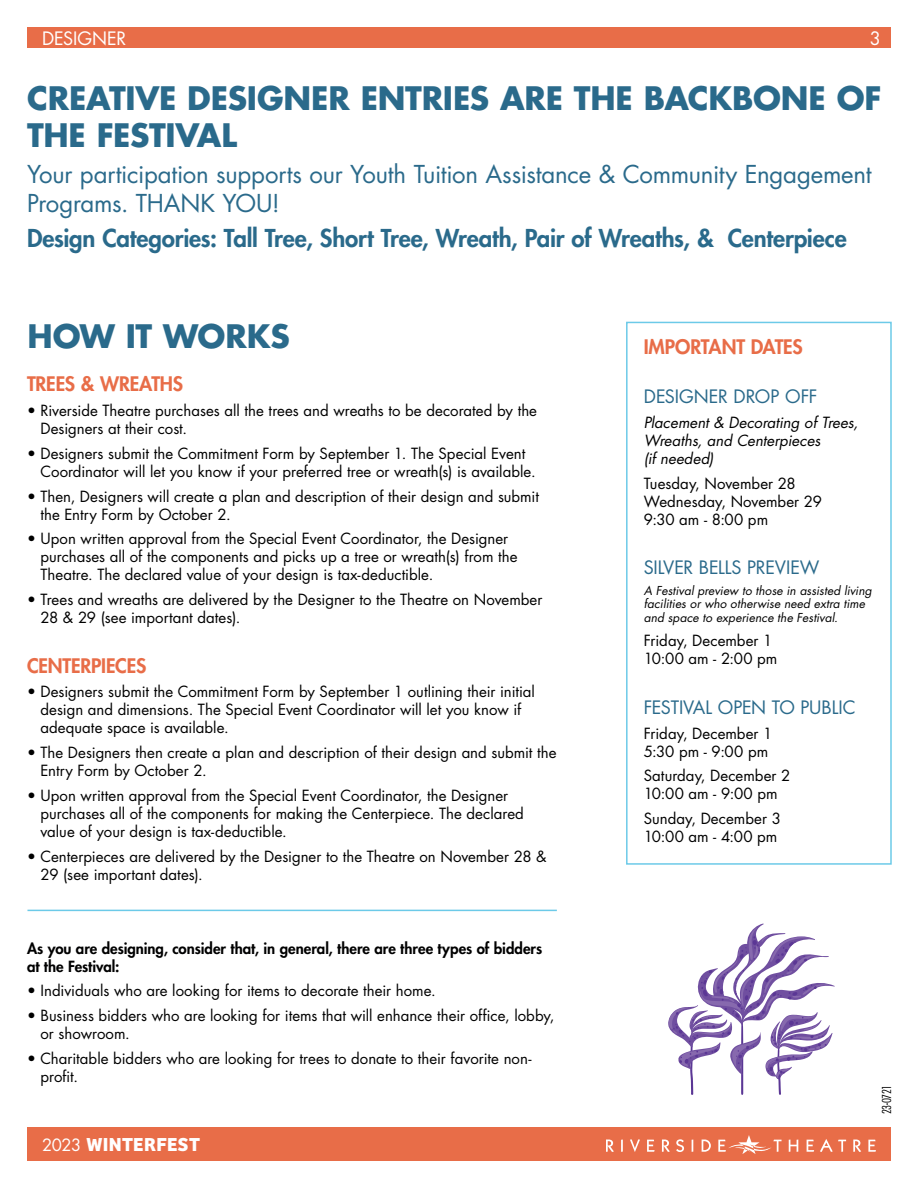
<style>
.page{position:relative;width:918px;height:1188px;background:#fff}
.page>*{position:absolute;margin:0;border:0;box-sizing:border-box;transform-origin:0 0}
.t1{font:700 31.5px/37.8px "Futura Std";letter-spacing:-.005em;color:#2a6a8b}
.t2{font:24px/28.8px "Futura Std";letter-spacing:-.01em;color:#2a6a8b}
.t3{font:800 24px "Futura Std";letter-spacing:-.01em;color:#2a6a8b}
.t4{font:800 19.5px "Futura Std";letter-spacing:-.01em;color:#e86d48}
.t5{font:700 19.5px "Bree";letter-spacing:.02em;color:#fff}
.t6{font:18px "Futura Std";letter-spacing:-.01em;color:#2a6a8b}
.t7{font:18px "Futura Std";letter-spacing:-.005em;color:#fff}
.t8{font:15px/18px "Futura Std";color:#000}
.t9{font:800 15px/18px "Futura Std";color:#000001}
.t10{font:italic 15px/18px "Futura Std";color:#000001}
.t11{font:15px/18px "Futura Std";color:#000001}
.t12{font:italic 12px/13.5px "Futura Std";letter-spacing:.005em;color:#000001}
.t13{font:300 condensed 12px "Futura Std";letter-spacing:-.04em;color:#000}
.s1{font-family:"Futura Std";font-weight:400;font-size:16.5px}
</style>
<div class="page">
<div style="left:27px;top:27px;width:864px;height:20px;background:#e86d48"></div>
<div style="left:27px;top:1127px;width:864px;height:34px;background:#e86d48"></div>
<svg style="left:606px;top:1140px;width:8px;height:12px"></svg>
<svg style="left:621px;top:1140px;width:2px;height:12px"></svg>
<svg style="left:630px;top:1139px;width:10px;height:13px"></svg>
<svg style="left:647px;top:1140px;width:8px;height:12px"></svg>
<svg style="left:662px;top:1140px;width:8px;height:12px"></svg>
<svg style="left:676px;top:1139px;width:8px;height:13px"></svg>
<svg style="left:692px;top:1140px;width:1px;height:12px"></svg>
<svg style="left:702px;top:1140px;width:9px;height:12px"></svg>
<svg style="left:789px;top:1140px;width:9px;height:12px"></svg>
<svg style="left:807px;top:1140px;width:7px;height:12px"></svg>
<svg style="left:820px;top:1139px;width:26px;height:13px"></svg>
<svg style="left:853px;top:1140px;width:8px;height:12px"></svg>
<svg style="left:868px;top:1140px;width:8px;height:12px"></svg>
<svg style="left:718px;top:1135px;width:64px;height:19px"></svg>
<hr style="left:27px;top:910px;width:530px;height:1px;background:#6ccae8">
<div style="left:626px;top:322px;width:266px;height:543px;border:2px solid #6ccae8"></div>
<svg style="left:668px;top:924px;width:167px;height:171px"></svg>
<p class="t7" style="left:42px;top:26px;width:86px">DESIGNER</p>
<p class="t7" style="left:870px;top:26px;width:13px">3</p>
<h1 class="t1" style="left:27px;top:79px;width:856px">CREATIVE DESIGNER ENTRIES ARE THE BACKBONE OF<br>THE FESTIVAL</h1>
<h2 class="t2" style="left:27px;top:160px;width:846px">Your participation supports our Youth Tuition Assistance &amp; Community Engagement<br>Programs. THANK YOU!</h2>
<h2 class="t3" style="left:27px;top:223px;width:821px">Design Categories: Tall Tree, Short Tree, Wreath, Pair of Wreaths, &amp; Centerpiece</h2>
<h1 class="t1" style="left:27px;top:317px;width:264px">HOW IT WORKS</h1>
<h3 class="t4" style="left:27px;top:372px;width:158px">TREES &amp; WREATHS</h3>
<p class="t8" style="left:40px;top:402px;width:498px;text-indent:-14px">• Riverside Theatre purchases all the trees and wreaths to be decorated by the<br>Designers at their cost.</p>
<p class="t8" style="left:40px;top:445px;width:497px;text-indent:-14px">• Designers submit the Commitment Form by September 1. The Special Event<br>Coordinator will let you know if your preferred tree or wreath(s) is available.</p>
<p class="t8" style="left:40px;top:487px;width:500px;text-indent:-14px">• Then, Designers will create a plan and description of their design and submit the Entry Form by October 2.</p>
<p class="t8" style="left:40px;top:530px;width:479px;text-indent:-14px">• Upon written approval from the Special Event Coordinator, the Designer purchases all of the components and picks up a tree or wreath(s) from the<br>Theatre. The declared value of your design is tax-deductible.</p>
<p class="t8" style="left:40px;top:591px;width:504px;text-indent:-14px">• Trees and wreaths are delivered by the Designer to the Theatre on November<br>28 &amp; 29 (see important dates).</p>
<h3 class="t4" style="left:27px;top:653px;width:121px">CENTERPIECES</h3>
<p class="t8" style="left:40px;top:683px;width:496px;text-indent:-14px">• Designers submit the Commitment Form by September 1 outlining their initial design and dimensions. The Special Event Coordinator will let you know if adequate space is available.</p>
<p class="t8" style="left:40px;top:744px;width:518px;text-indent:-14px">• The Designers then create a plan and description of their design and submit the<br>Entry Form by October 2.</p>
<p class="t8" style="left:40px;top:787px;width:485px;text-indent:-14px">• Upon written approval from the Special Event Coordinator, the Designer purchases all of the components for making the Centerpiece. The declared value of your design is tax-deductible.</p>
<p class="t8" style="left:40px;top:847px;width:508px;text-indent:-14px">• Centerpieces are delivered by the Designer to the Theatre on November 28 &amp;<br>29 (see important dates).</p>
<p class="t9" style="left:27px;top:939px;width:517px">As you are designing, consider that, in general, there are three types of bidders at the Festival:</p>
<p class="t8" style="left:27px;top:982px;width:410px">• Individuals who are looking for items to decorate their home.</p>
<p class="t8" style="left:40px;top:1007px;width:515px;text-indent:-14px">• Business bidders who are looking for items that will enhance their office, lobby, or showroom.</p>
<p class="t8" style="left:40px;top:1049px;width:493px;text-indent:-14px">• Charitable bidders who are looking for trees to donate to their favorite non&shy;profit.</p>
<h3 class="t5" style="left:42px;top:1129px;width:160px"><span class="s1">2023</span> WINTERFEST</h3>
<h3 class="t4" style="left:644px;top:334px;width:160px">IMPORTANT DATES</h3>
<p class="t6" style="left:644px;top:385px;width:175px">DESIGNER DROP OFF</p>
<p class="t10" style="left:644px;top:414px;width:216px">Placement &amp; Decorating of Trees,<br>Wreaths, and Centerpieces<br>(if needed)</p>
<p class="t11" style="left:644px;top:475px;width:180px">Tuesday, November 28<br>Wednesday, November 29<br>9:30 am - 8:00 pm</p>
<p class="t6" style="left:644px;top:556px;width:177px">SILVER BELLS PREVIEW</p>
<p class="t12" style="left:644px;top:584px;width:230px">A Festival preview to those in assisted living facilities or who otherwise need extra time and space to experience the Festival.</p>
<p class="t8" style="left:644px;top:632px;width:135px">Friday, December 1<br>10:00 am - 2:00 pm</p>
<p class="t6" style="left:644px;top:696px;width:213px">FESTIVAL OPEN TO PUBLIC</p>
<p class="t8" style="left:644px;top:724px;width:130px">Friday, December 1<br>5:30 pm - 9:00 pm</p>
<p class="t8" style="left:644px;top:767px;width:148px">Saturday, December 2<br>10:00 am - 9:00 pm</p>
<p class="t8" style="left:644px;top:810px;width:139px">Sunday, December 3<br>10:00 am - 4:00 pm</p>
<p class="t13" style="left:879px;top:1114px;width:31px;rotate:-90deg">23-0721</p>
</div>
